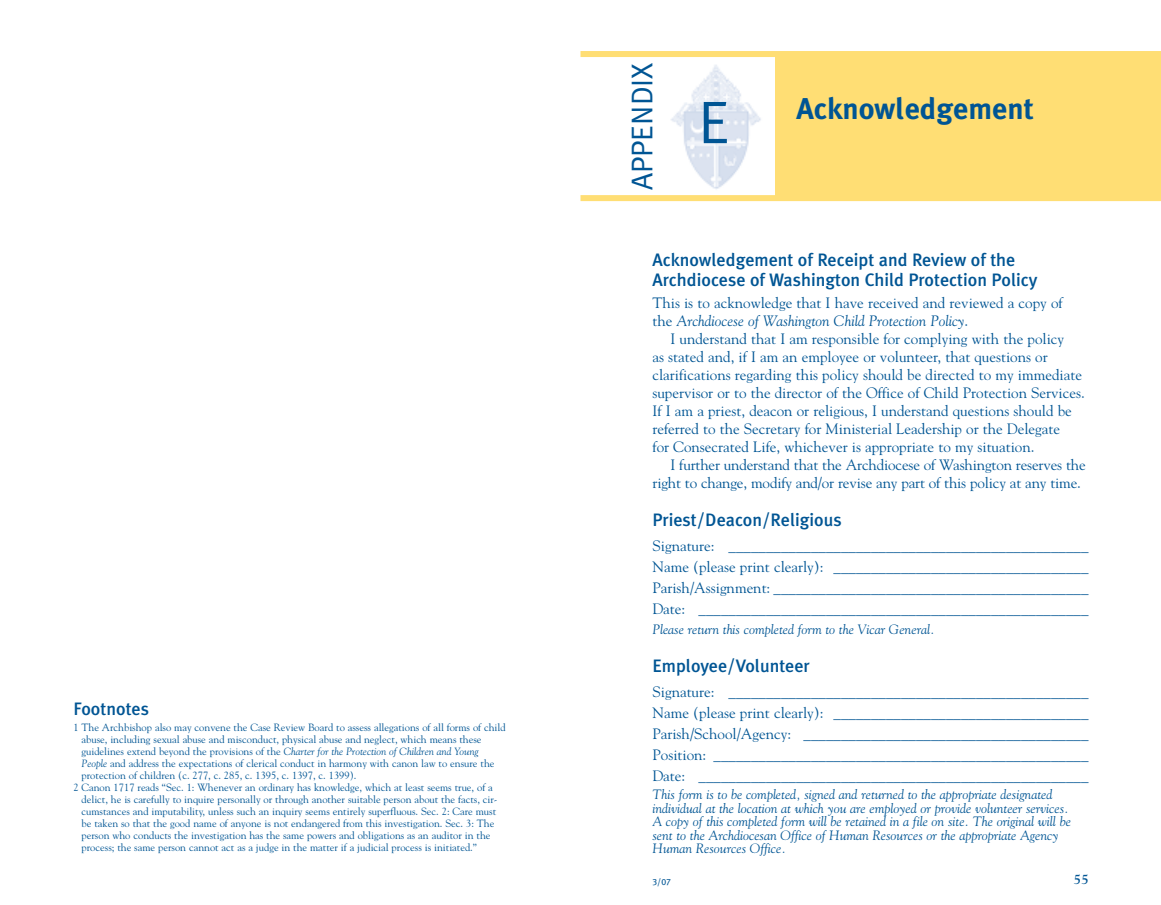
<style>
.page{position:relative;width:1161px;height:905px;background:#fff}
.page>*{position:absolute;margin:0;border:0;box-sizing:border-box;transform-origin:0 0}
.t1{font:700 30px "Meta Plus";color:#005594}
.t2{font:30px "Meta Plus Normal";letter-spacing:-.01em;color:#005594}
.t3{font:500 18px/19.5px "Meta Plus";color:#005594}
.t4{font:15px/18px "Goudy";color:#005594}
.t5{font:italic 13.5px/13.5px "Goudy";color:#005594}
.t6{font:700 13.5px "Goudy";color:#005594}
.t7{font:10.5px "Goudy";color:#005594}
.t8{font:italic 10.5px "Goudy";color:#005594}
.t9{font:9px "Meta Plus Book Caps";color:#005594}
.s1{font-style:normal}
.s2{font-style:italic}
.s3{font-family:"Meta Plus Normal";font-weight:400;font-size:60px}
</style>
<div class="page">
<div style="left:775px;top:55px;width:386px;height:143px;background:#ffde74"></div>
<img style="left:671px;top:65px;width:90px;height:124px">
<div style="left:580px;top:195px;width:581px;height:6px;background:#ffde74"></div>
<div style="left:580px;top:51px;width:581px;height:6px;background:#ffde74"></div>
<p class="t3" style="left:74px;top:698px;width:77px">Footnotes</p>
<p class="t7" style="left:74px;top:721px;width:434px">1 The Archbishop also may convene the Case Review Board to assess allegations of all forms of child</p>
<p class="t7" style="left:82px;top:733px;width:402px">abuse, including sexual abuse and misconduct, physical abuse and neglect, which means these</p>
<p class="t8" style="left:82px;top:745px;width:399px"><span class="s1">guidelines extend beyond the provisions of the</span> Charter for the Protection of Children and Young</p>
<p class="t7" style="left:82px;top:757px;width:414px"><span class="s2">People</span> and address the expectations of clerical conduct in harmony with canon law to ensure the</p>
<p class="t7" style="left:82px;top:769px;width:276px">protection of children (c. 277, c. 285, c. 1395, c. 1397, c. 1399).</p>
<p class="t7" style="left:73px;top:781px;width:421px">2 Canon 1717 reads “Sec. 1: Whenever an ordinary has knowledge, which at least seems true, of a</p>
<p class="t7" style="left:82px;top:793px;width:417px">delict, he is carefully to inquire personally or through another suitable person about the facts, cir-</p>
<p class="t7" style="left:82px;top:805px;width:416px">cumstances and imputability, unless such an inquiry seems entirely superfluous. Sec. 2: Care must</p>
<p class="t7" style="left:82px;top:817px;width:414px">be taken so that the good name of anyone is not endangered from this investigation. Sec. 3: The</p>
<p class="t7" style="left:82px;top:829px;width:410px">person who conducts the investigation has the same powers and obligations as an auditor in the</p>
<p class="t7" style="left:82px;top:841px;width:397px">process; the same person cannot act as a judge in the matter if a judicial process is initiated.”</p>
<h1 class="t2" style="left:625px;top:190px;width:128px;rotate:-90deg">APPENDIX</h1>
<h1 class="t1" style="left:698px;top:91px;width:337px"><span class="s3">E</span> Acknowledgement</h1>
<p class="t3" style="left:652px;top:250px;width:387px">Acknowledgement of Receipt and Review of the<br>Archdiocese of Washington Child Protection Policy</p>
<p class="t4" style="left:652px;top:294px;width:412px">This is to acknowledge that I have received and reviewed a copy of the <span class="s2">Archdiocese of Washington Child Protection Policy</span>.</p>
<p class="t4" style="left:652px;top:330px;width:434px;text-indent:18px">I understand that I am responsible for complying with the policy<br>as stated and, if I am an employee or volunteer, that questions or clarifications regarding this policy should be directed to my immediate supervisor or to the director of the Office of Child Protection Services.<br>If I am a priest, deacon or religious, I understand questions should be referred to the Secretary for Ministerial Leadership or the Delegate<br>for Consecrated Life, whichever is appropriate to my situation.</p>
<p class="t4" style="left:652px;top:456px;width:435px;text-indent:18px">I further understand that the Archdiocese of Washington reserves the right to change, modify and/or revise any part of this policy at any time.</p>
<p class="t3" style="left:652px;top:510px;width:191px">Priest/Deacon/Religious</p>
<p class="t4" style="left:652px;top:535px;width:438px;line-height:21px;text-align:justify">Signature: ________________________________________________ Name (please print clearly): __________________________________ Parish/Assignment: __________________________________________ Date: ____________________________________________________</p>
<p class="t5" style="left:652px;top:622px;width:284px">Please return this completed form to the Vicar General.</p>
<p class="t3" style="left:652px;top:655px;width:159px">Employee/Volunteer</p>
<p class="t4" style="left:652px;top:681px;width:438px;line-height:21px;text-align:justify">Signature: ________________________________________________ Name (please print clearly): __________________________________ Parish/School/Agency: ______________________________________ Position: __________________________________________________ Date: ____________________________________________________</p>
<p class="t5" style="left:652px;top:787px;width:420px">This form is to be completed, signed and returned to the appropriate designated individual at the location at which you are employed or provide volunteer services.<br>A copy of this completed form will be retained in a file on site. The original will be sent to the Archdiocesan Office of Human Resources or the appropriate Agency Human Resources Office.</p>
<p class="t9" style="left:652px;top:876px;width:20px">3/07</p>
<p class="t6" style="left:1074px;top:871px;width:17px">55</p>
</div>
